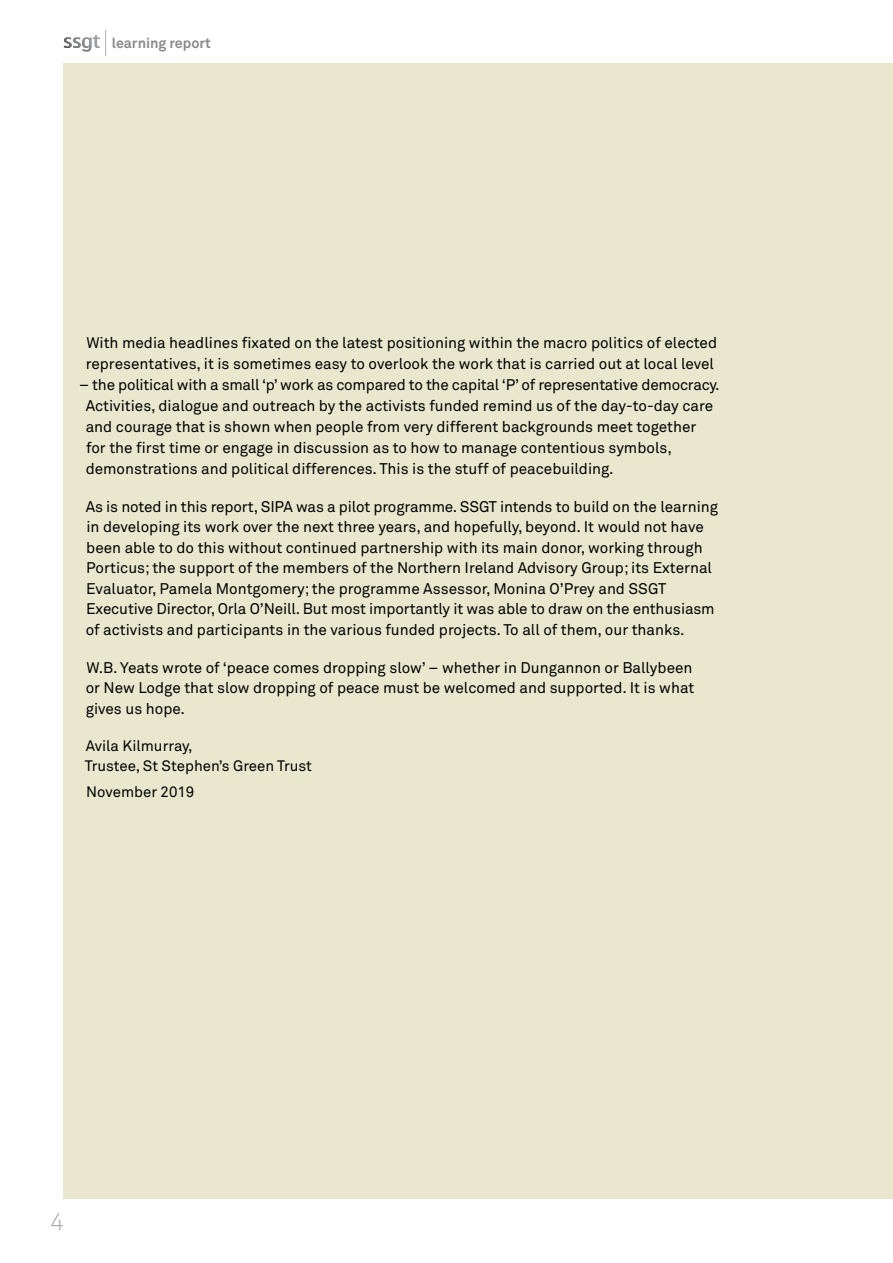
<style>
.page{position:relative;width:893px;height:1263px;background:#fff}
.page>*{position:absolute;margin:0;border:0;box-sizing:border-box;transform-origin:0 0}
.t1{font:24px "Akkurat Light Pro";color:#a7a9ac}
.t2{font:15.3px/20.5px "Akkurat Pro";color:#000}
.t3{font:15px/20.2px "Akkurat Pro";color:#000}
.t4{font:700 14.25px "Akkurat Pro";color:#89898f}
</style>
<div class="page">
<svg style="left:64px;top:30px;width:42px;height:26px"></svg>
<div style="left:64px;top:64px;width:829px;height:1135px;background:#e9e8cf"></div>
<p class="t4" style="left:112px;top:34px;width:101px">learning report</p>
<p class="t2" style="left:86px;top:333px;width:633px;line-height:21px">With media headlines fixated on the latest positioning within the macro politics of elected representatives, it is sometimes easy to overlook the work that is carried out at local level</p>
<p class="t2" style="left:86px;top:375px;width:636px;line-height:21px;text-indent:-6px">– the political with a small ‘p’ work as compared to the capital ‘P’ of representative democracy.<br>Activities, dialogue and outreach by the activists funded remind us of the day-to-day care and courage that is shown when people from very different backgrounds meet together for the first time or engage in discussion as to how to manage contentious symbols, demonstrations and political differences. This is the stuff of peacebuilding.</p>
<p class="t2" style="left:86px;top:496px;width:634px">As is noted in this report, SIPA was a pilot programme. SSGT intends to build on the learning in developing its work over the next three years, and hopefully, beyond. It would not have been able to do this without continued partnership with its main donor, working through Porticus; the support of the members of the Northern Ireland Advisory Group; its External Evaluator, Pamela Montgomery; the programme Assessor, Monina O’Prey and SSGT Executive Director, Orla O’Neill. But most importantly it was able to draw on the enthusiasm of activists and participants in the various funded projects. To all of them, our thanks.</p>
<p class="t2" style="left:86px;top:657px;width:610px">W.B. Yeats wrote of ‘peace comes dropping slow’ – whether in Dungannon or Ballybeen or New Lodge that slow dropping of peace must be welcomed and supported. It is what gives us hope.</p>
<p class="t3" style="left:85px;top:736px;width:229px">Avila Kilmurray,<br>Trustee, St Stephen’s Green Trust</p>
<p class="t3" style="left:86px;top:782px;width:109px">November 2019</p>
<h1 class="t1" style="left:50px;top:1207px;width:15px">4</h1>
</div>
